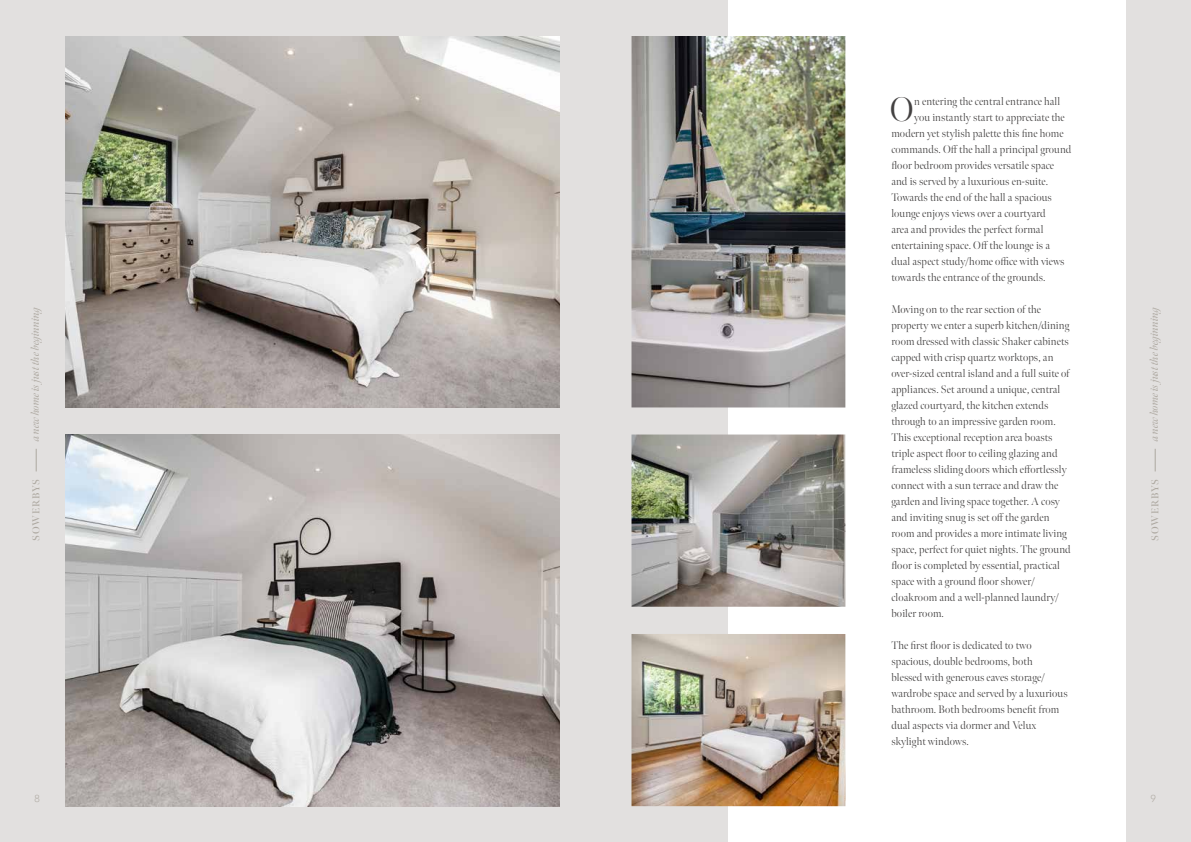
<style>
.page{position:relative;width:1191px;height:842px;background:#fff}
.page>*{position:absolute;margin:0;border:0;box-sizing:border-box;transform-origin:0 0}
.t1{font:300 34px "Meno Banner";color:#434141}
.t2{font:300 11px/16px "Meno Banner";letter-spacing:.01em;color:#434141}
.t3{font:italic 11px "Meno Banner";letter-spacing:-.01em;color:#ada8a0}
.t4{font:600 10px "Meno Banner";letter-spacing:.08em;color:#ada8a0}
.t5{font:300 10px "Quasimoda";color:#ada8a0}
</style>
<div class="page">
<div style="left:0;top:0;width:595px;height:842px;background:#e2e0df"></div>
<div style="left:595px;top:0;width:596px;height:842px;background:#e2e0df"></div>
<svg style="left:36px;top:449px;width:1px;height:22px"></svg>
<svg style="left:1155px;top:449px;width:1px;height:22px"></svg>
<img style="left:66px;top:36px;width:493px;height:371px">
<img style="left:65px;top:434px;width:494px;height:372px">
<div style="left:728px;top:0;width:397px;height:842px;background:#fff"></div>
<img style="left:631px;top:36px;width:214px;height:371px">
<img style="left:631px;top:434px;width:214px;height:173px">
<img style="left:631px;top:634px;width:214px;height:172px">
<h1 class="t1" style="left:890px;top:89px;width:25px">O</h1>
<p class="t2" style="left:914px;top:94px;width:147px">n entering the central entrance hall</p>
<p class="t2" style="left:914px;top:110px;width:152px">you instantly start to appreciate the</p>
<p class="t2" style="left:891px;top:126px;width:174px">modern yet stylish palette this fine home</p>
<p class="t2" style="left:891px;top:142px;width:181px">commands. Off the hall a principal ground</p>
<p class="t2" style="left:891px;top:158px;width:164px">floor bedroom provides versatile space</p>
<p class="t2" style="left:891px;top:174px;width:158px">and is served by a luxurious en-suite.</p>
<p class="t2" style="left:891px;top:190px;width:162px">Towards the end of the hall a spacious</p>
<p class="t2" style="left:891px;top:206px;width:156px">lounge enjoys views over a courtyard</p>
<p class="t2" style="left:891px;top:222px;width:154px">area and provides the perfect formal</p>
<p class="t2" style="left:891px;top:238px;width:160px">entertaining space. Off the lounge is a</p>
<p class="t2" style="left:891px;top:254px;width:175px">dual aspect study/home office with views</p>
<p class="t2" style="left:891px;top:270px;width:156px">towards the entrance of the grounds.</p>
<p class="t2" style="left:891px;top:302px;width:181px">Moving on to the rear section of the property we enter a superb kitchen/dining room dressed with classic Shaker cabinets capped with crisp quartz worktops, an over-sized central island and a full suite of appliances. Set around a unique, central glazed courtyard, the kitchen extends through to an impressive garden room.<br>This exceptional reception area boasts triple aspect floor to ceiling glazing and frameless sliding doors which effortlessly connect with a sun terrace and draw the garden and living space together. A cosy and inviting snug is set off the garden room and provides a more intimate living space, perfect for quiet nights. The ground floor is completed by essential, practical space with a ground floor shower/ cloakroom and a well-planned laundry/ boiler room.</p>
<p class="t2" style="left:891px;top:638px;width:178px">The first floor is dedicated to two spacious, double bedrooms, both<br>blessed with generous eaves storage/ wardrobe space and served by a luxurious bathroom. Both bedrooms benefit from dual aspects via dormer and Velux skylight windows.</p>
<p class="t3" style="left:29px;top:441px;width:138px;rotate:-90deg">a new home is just the beginning</p>
<p class="t3" style="left:1147px;top:441px;width:138px;rotate:-90deg">a new home is just the beginning</p>
<p class="t4" style="left:30px;top:541px;width:63px;rotate:-90deg">SOWERBYS</p>
<p class="t4" style="left:1149px;top:541px;width:63px;rotate:-90deg">SOWERBYS</p>
<p class="t5" style="left:35px;top:791px;width:7px">8</p>
<p class="t5" style="left:1150px;top:791px;width:7px">9</p>
</div>
